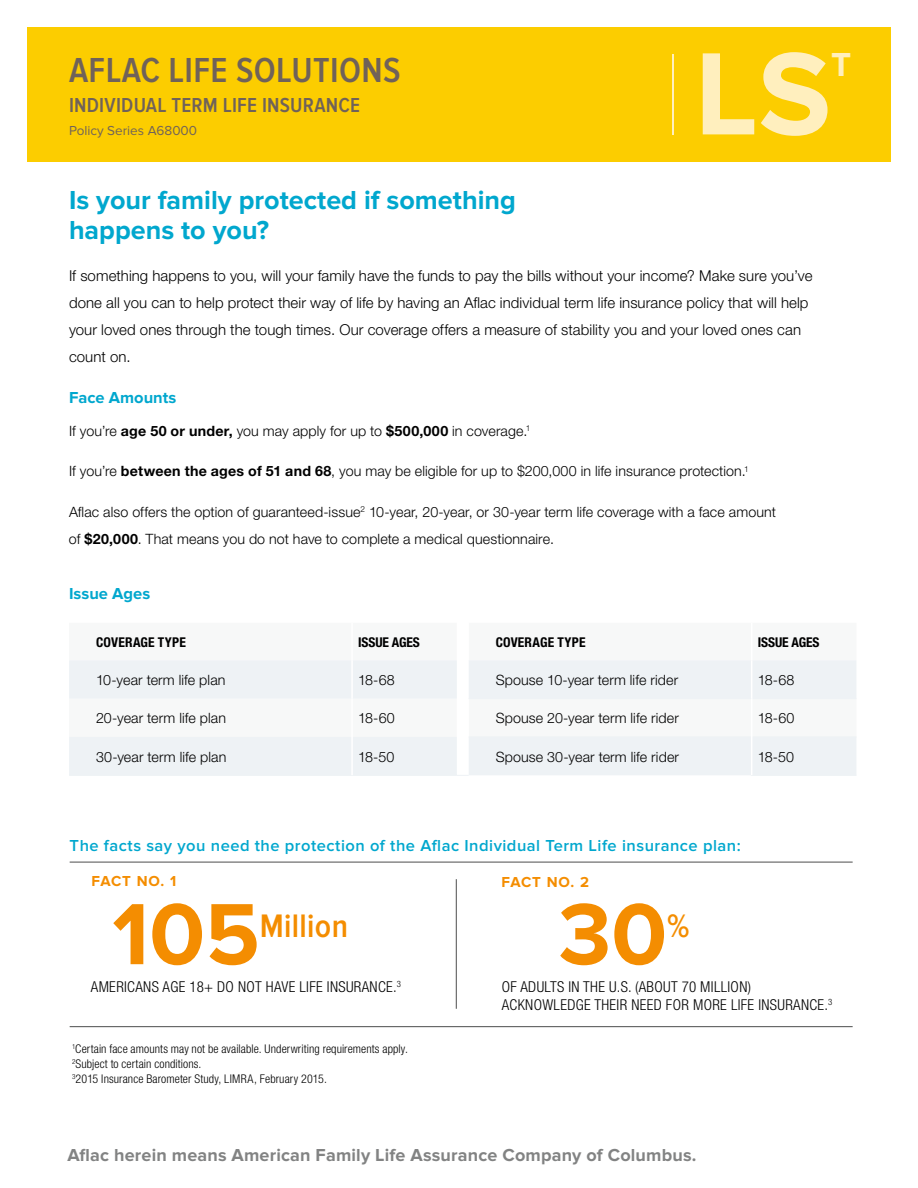
<style>
.page{position:relative;width:918px;height:1188px;background:#fff}
.page>*{position:absolute;margin:0;border:0;box-sizing:border-box;transform-origin:0 0}
.t1{font:700 121.5px "Proxima Nova";color:#ffefbe}
.t2{font:700 90px "Proxima Nova";color:#f48d01}
.t3{font:600 36px "Proxima Nova Cond";letter-spacing:.01em;color:#706259}
.t4{font:700 34.5px "Proxima Nova";color:#ffefbe}
.t5{font:600 33.75px "Proxima Nova Cond";letter-spacing:.01em;color:#f48d01}
.t6{font:700 27px/30px "Proxima Nova";color:#00a7ce}
.t7{font:600 21px "Proxima Nova Cond";letter-spacing:.01em;color:#706259}
.t8{font:700 18px "Proxima Nova";letter-spacing:.01em;color:#828383}
.t9{font:600 16.5px "Proxima Nova";letter-spacing:.03em;color:#00a7ce}
.t10{font:700 16.5px "Proxima Nova";color:#00a7ce}
.t11{font:300 15px/27px "Helvetica Neue CELT";letter-spacing:.005em;color:#000}
.t12{font:300 condensed 15px/18px "Helvetica Neue LTCE";letter-spacing:.025em;color:#000}
.t13{font:700 15px "Proxima Nova";letter-spacing:.045em;color:#f48d01}
.t14{font:300 14.25px/27px "Helvetica Neue CELT";letter-spacing:.01em;color:#000}
.t15{font:700 condensed 13.5px "Helvetica Neue LTCE";letter-spacing:.005em;color:#000}
.t16{font:13.5px "Proxima Nova";color:#706259}
.t17{font:300 condensed 12px/15px "Helvetica Neue LTCE";letter-spacing:.01em;color:#000}
.s1{font-weight:700}
</style>
<div class="page">
<svg style="left:69px;top:660px;width:787px;height:115px;fill:#eef2f5"></svg>
<hr style="left:469px;top:698px;width:282px;height:1px;background:#eef2f5">
<hr style="left:752px;top:698px;width:104px;height:1px;background:#eef2f5">
<hr style="left:69px;top:775px;width:283px;height:1px;background:#eef2f5">
<hr style="left:352px;top:775px;width:105px;height:1px;background:#eef2f5">
<svg style="left:457px;top:660px;width:12px;height:116px"></svg>
<hr style="left:751px;top:775px;width:105px;height:1px;background:#eef2f5">
<hr style="left:469px;top:737px;width:282px;height:1px;background:#eef2f5">
<hr style="left:752px;top:737px;width:104px;height:1px;background:#eef2f5">
<hr style="left:751px;top:660px;width:1px;height:39px;background:#fff">
<hr style="left:751px;top:699px;width:1px;height:38px;background:#fff">
<hr style="left:751px;top:737px;width:1px;height:38px;background:#fff">
<hr style="left:351px;top:660px;width:2px;height:39px;background:#fff">
<hr style="left:351px;top:699px;width:2px;height:38px;background:#fff">
<hr style="left:351px;top:737px;width:2px;height:38px;background:#fff">
<div style="left:27px;top:27px;width:864px;height:135px;background:#fccd00"></div>
<hr style="left:672px;top:54px;width:1px;height:81px;background:#ffefbe">
<hr style="left:70px;top:862px;width:783px;height:1px;background:#606161">
<hr style="left:70px;top:1026px;width:783px;height:1px;background:#606161">
<hr style="left:456px;top:879px;width:1px;height:130px;background:#606161">
<h3 class="t3" style="left:69px;top:51px;width:333px">AFLAC LIFE SOLUTIONS</h3>
<h3 class="t7" style="left:69px;top:94px;width:293px">INDIVIDUAL TERM LIFE INSURANCE</h3>
<p class="t16" style="left:69px;top:123px;width:130px">Policy Series A68000</p>
<h1 class="t1" style="left:695px;top:24px;width:138px">LS</h1>
<h3 class="t4" style="left:831px;top:45px;width:22px">T</h3>
<h3 class="t6" style="left:69px;top:186px;width:448px">Is your family protected if something happens to you?</h3>
<p class="t11" style="left:69px;top:262px;width:745px">If something happens to you, will your family have the funds to pay the bills without your income? Make sure you’ve done all you can to help protect their way of life by having an Aflac individual term life insurance policy that will help your loved ones through the tough times. Our coverage offers a measure of stability you and your loved ones can count on.</p>
<p class="t10" style="left:69px;top:388px;width:109px">Face Amounts</p>
<p class="t14" style="left:69px;top:417px;width:463px">If you’re <span class="s1">age 50 or under,</span> you may apply for up to <span class="s1">$500,000</span> in coverage.<sup>1</sup></p>
<p class="t14" style="left:69px;top:458px;width:681px">If you’re <span class="s1">between the ages of 51 and 68</span>, you may be eligible for up to $200,000 in life insurance protection.<sup>1</sup></p>
<p class="t14" style="left:69px;top:498px;width:709px">Aflac also offers the option of guaranteed-issue<sup>2</sup> 10-year, 20-year, or 30-year term life coverage with a face amount of <span class="s1">$20,000</span>. That means you do not have to complete a medical questionnaire.</p>
<p class="t10" style="left:69px;top:584px;width:83px">Issue Ages</p>
<p class="t15" style="left:96px;top:634px;width:91px">COVERAGE TYPE</p>
<p class="t15" style="left:358px;top:634px;width:63px">ISSUE AGES</p>
<p class="t15" style="left:496px;top:634px;width:91px">COVERAGE TYPE</p>
<p class="t15" style="left:758px;top:634px;width:63px">ISSUE AGES</p>
<p class="t14" style="left:96px;top:667px;width:131px">10-year term life plan</p>
<p class="t14" style="left:358px;top:667px;width:38px">18-68</p>
<p class="t14" style="left:496px;top:667px;width:184px">Spouse 10-year term life rider</p>
<p class="t14" style="left:758px;top:667px;width:38px">18-68</p>
<p class="t14" style="left:96px;top:705px;width:132px">20-year term life plan</p>
<p class="t14" style="left:358px;top:705px;width:38px">18-60</p>
<p class="t14" style="left:496px;top:705px;width:185px">Spouse 20-year term life rider</p>
<p class="t14" style="left:758px;top:705px;width:38px">18-60</p>
<p class="t14" style="left:96px;top:743px;width:132px">30-year term life plan</p>
<p class="t14" style="left:358px;top:743px;width:38px">18-50</p>
<p class="t14" style="left:496px;top:743px;width:185px">Spouse 30-year term life rider</p>
<p class="t14" style="left:758px;top:743px;width:38px">18-50</p>
<p class="t9" style="left:70px;top:836px;width:673px">The facts say you need the protection of the Aflac Individual Term Life insurance plan:</p>
<p class="t13" style="left:92px;top:872px;width:86px">FACT NO. 1</p>
<p class="t13" style="left:502px;top:873px;width:89px">FACT NO. 2</p>
<h2 class="t2" style="left:112px;top:882px;width:149px">105</h2>
<h3 class="t5" style="left:260px;top:907px;width:90px">Million</h3>
<h2 class="t2" style="left:558px;top:882px;width:110px">30</h2>
<h3 class="t5" style="left:667px;top:907px;width:24px">%</h3>
<p class="t12" style="left:91px;top:977px;width:312px">AMERICANS AGE 18+ DO NOT HAVE LIFE INSURANCE.<sup>3</sup></p>
<p class="t12" style="left:502px;top:977px;width:332px">OF ADULTS IN THE U.S. (ABOUT 70 MILLION)<br>ACKNOWLEDGE THEIR NEED FOR MORE LIFE INSURANCE.<sup>3</sup></p>
<p class="t17" style="left:72px;top:1041px;width:337px"><sup>1</sup>Certain face amounts may not be available. Underwriting requirements apply.<br><sup>2</sup>Subject to certain conditions.<br><sup>3</sup>2015 Insurance Barometer Study, LIMRA, February 2015.</p>
<p class="t8" style="left:68px;top:1145px;width:630px">Aflac herein means American Family Life Assurance Company of Columbus.</p>
</div>
